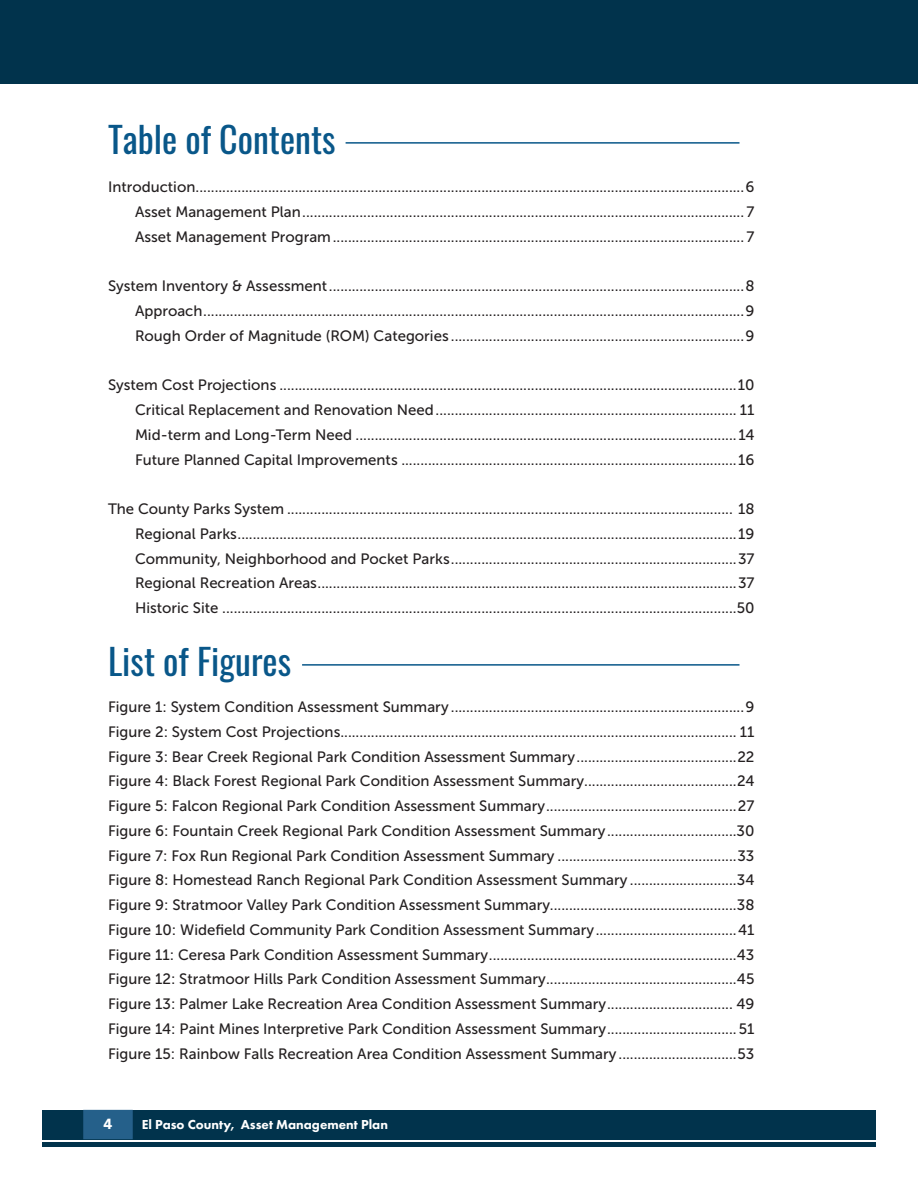
<style>
.page{position:relative;width:918px;height:1188px;background:#fff}
.page>*{position:absolute;margin:0;border:0;box-sizing:border-box;transform-origin:0 0}
.t1{font:36px "Oswald";color:#095789}
.t2{font:15px "Museo Sans 500";color:#231f20}
.t3{font:700 15px "Bernina Sans";color:#fff}
.t4{font:800 13.5px "Futura PT";color:#fff}
</style>
<div class="page">
<div style="left:42px;top:1142px;width:834px;height:5px;background:#01334c"></div>
<div style="left:42px;top:1110px;width:834px;height:29px;background:#01334c"></div>
<div style="left:83px;top:1110px;width:50px;height:29px;background:#25608a;border:3px solid #25608a"></div>
<div style="left:0;top:0;width:918px;height:84px;background:#01334c"></div>
<hr style="left:346px;top:142px;width:394px;height:2px;background:#095789">
<hr style="left:302px;top:664px;width:438px;height:2px;background:#095789">
<p class="t1" style="left:108px;top:108px;width:229px">Table of Contents</p>
<p class="t2" style="left:108px;top:179px;width:648px">Introduction................................................................................................................................................6</p>
<p class="t2" style="left:135px;top:204px;width:621px">Asset Management Plan.................................................................................................................... 7</p>
<p class="t2" style="left:135px;top:228px;width:621px">Asset Management Program............................................................................................................ 7</p>
<p class="t2" style="left:108px;top:278px;width:648px">System Inventory &amp; Assessment.............................................................................................................8</p>
<p class="t2" style="left:135px;top:303px;width:621px">Approach..............................................................................................................................................9</p>
<p class="t2" style="left:135px;top:327px;width:621px">Rough Order of Magnitude (ROM) Categories .............................................................................9</p>
<p class="t2" style="left:108px;top:377px;width:648px">System Cost Projections ........................................................................................................................10</p>
<p class="t2" style="left:135px;top:402px;width:621px">Critical Replacement and Renovation Need............................................................................... 11</p>
<p class="t2" style="left:135px;top:426px;width:621px">Mid-term and Long-Term Need ....................................................................................................14</p>
<p class="t2" style="left:135px;top:451px;width:621px">Future Planned Capital Improvements ........................................................................................16</p>
<p class="t2" style="left:108px;top:501px;width:648px">The County Parks System ..................................................................................................................... 18</p>
<p class="t2" style="left:135px;top:525px;width:621px">Regional Parks...................................................................................................................................19</p>
<p class="t2" style="left:135px;top:550px;width:621px">Community, Neighborhood and Pocket Parks...........................................................................37</p>
<p class="t2" style="left:135px;top:575px;width:621px">Regional Recreation Areas..............................................................................................................37</p>
<p class="t2" style="left:135px;top:600px;width:621px">Historic Site .......................................................................................................................................50</p>
<p class="t1" style="left:108px;top:630px;width:185px">List of Figures</p>
<p class="t2" style="left:108px;top:699px;width:648px">Figure 1: System Condition Assessment Summary .............................................................................9</p>
<p class="t2" style="left:108px;top:723px;width:648px">Figure 2: System Cost Projections........................................................................................................ 11</p>
<p class="t2" style="left:108px;top:748px;width:648px">Figure 3: Bear Creek Regional Park Condition Assessment Summary..........................................22</p>
<p class="t2" style="left:108px;top:773px;width:648px">Figure 4: Black Forest Regional Park Condition Assessment Summary........................................24</p>
<p class="t2" style="left:108px;top:798px;width:648px">Figure 5: Falcon Regional Park Condition Assessment Summary..................................................27</p>
<p class="t2" style="left:108px;top:822px;width:648px">Figure 6: Fountain Creek Regional Park Condition Assessment Summary..................................30</p>
<p class="t2" style="left:108px;top:847px;width:648px">Figure 7: Fox Run Regional Park Condition Assessment Summary ...............................................33</p>
<p class="t2" style="left:108px;top:872px;width:648px">Figure 8: Homestead Ranch Regional Park Condition Assessment Summary ............................34</p>
<p class="t2" style="left:108px;top:897px;width:648px">Figure 9: Stratmoor Valley Park Condition Assessment Summary.................................................38</p>
<p class="t2" style="left:108px;top:921px;width:648px">Figure 10: Widefield Community Park Condition Assessment Summary.....................................41</p>
<p class="t2" style="left:108px;top:946px;width:648px">Figure 11: Ceresa Park Condition Assessment Summary.................................................................43</p>
<p class="t2" style="left:108px;top:971px;width:648px">Figure 12: Stratmoor Hills Park Condition Assessment Summary..................................................45</p>
<p class="t2" style="left:108px;top:996px;width:648px">Figure 13: Palmer Lake Recreation Area Condition Assessment Summary................................. 49</p>
<p class="t2" style="left:108px;top:1020px;width:648px">Figure 14: Paint Mines Interpretive Park Condition Assessment Summary..................................51</p>
<p class="t2" style="left:108px;top:1045px;width:648px">Figure 15: Rainbow Falls Recreation Area Condition Assessment Summary ...............................53</p>
<p class="t3" style="left:103px;top:1114px;width:11px">4</p>
<p class="t4" style="left:142px;top:1116px;width:248px">El Paso County, Asset Management Plan</p>
</div>
